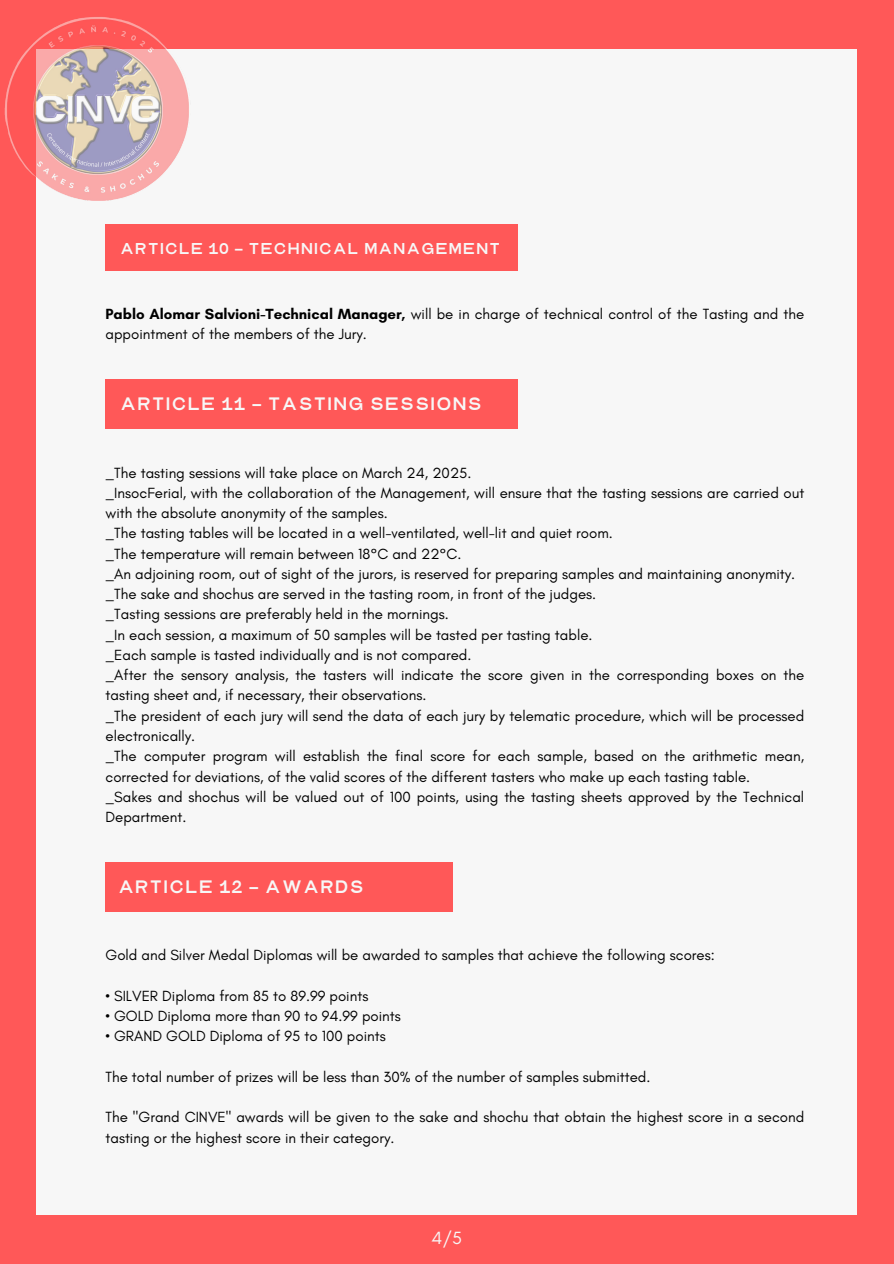
<style>
.page{position:relative;width:894px;height:1264px;background:#fff}
.page>*{position:absolute;margin:0;border:0;box-sizing:border-box;transform-origin:0 0}
.t1{font:700 18px "Stavok Grotesque";color:#f7f7f7}
.t2{font:18px "Glacial Indifference";color:#f7f7f7}
.t3{font:700 15.75px "Stavok Grotesque";color:#f7f7f7}
.t4{font:15px/20.2px "Glacial Indifference";color:#000}
.s1{font-weight:700}
</style>
<div class="page">
<div style="left:0;top:0;width:893px;height:1263px;background:#ff5858"></div>
<div style="left:37px;top:49px;width:819px;height:1165px;background:#f7f7f7"></div>
<img style="left:4px;top:17px;width:185px;height:189px">
<div style="left:105px;top:379px;width:413px;height:50px;background:#ff5858"></div>
<div style="left:105px;top:223px;width:412px;height:47px;background:#ff5858"></div>
<div style="left:105px;top:861px;width:348px;height:50px;background:#ff5858"></div>
<p class="t3" style="left:120px;top:238px;width:382px">ARTICLE 10 - TECHNICAL MANAGEMENT</p>
<p class="t4" style="left:105px;top:304px;width:700px"><span class="s1">Pablo Alomar Salvioni-Technical Manager,</span> will be in charge of technical control of the Tasting and the appointment of the members of the Jury.</p>
<p class="t1" style="left:120px;top:392px;width:364px">ARTICLE 11 - TASTING SESSIONS</p>
<h3 class="t4" style="left:105px;top:462px;width:367px">_The tasting sessions will take place on March 24, 2025.</h3>
<p class="t4" style="left:105px;top:482px;width:700px">_InsocFerial, with the collaboration of the Management, will ensure that the tasting sessions are carried out with the absolute anonymity of the samples.</p>
<h1 class="t4" style="left:105px;top:523px;width:508px">_The tasting tables will be located in a well-ventilated, well-lit and quiet room.</h1>
<p class="t4" style="left:105px;top:543px;width:357px">_The temperature will remain between 18°C and 22°C.</p>
<p class="t4" style="left:105px;top:563px;width:691px">_An adjoining room, out of sight of the jurors, is reserved for preparing samples and maintaining anonymity.</p>
<p class="t4" style="left:105px;top:583px;width:492px">_The sake and shochus are served in the tasting room, in front of the judges.</p>
<p class="t4" style="left:105px;top:604px;width:345px">_Tasting sessions are preferably held in the mornings.</p>
<p class="t4" style="left:105px;top:624px;width:488px">_In each session, a maximum of 50 samples will be tasted per tasting table.</p>
<p class="t4" style="left:105px;top:644px;width:367px">_Each sample is tasted individually and is not compared.</p>
<p class="t4" style="left:105px;top:664px;width:700px">_After the sensory analysis, the tasters will indicate the score given in the corresponding boxes on the tasting sheet and, if necessary, their observations.</p>
<p class="t4" style="left:105px;top:705px;width:700px">_The president of each jury will send the data of each jury by telematic procedure, which will be processed electronically.</p>
<p class="t4" style="left:105px;top:745px;width:700px">_The computer program will establish the final score for each sample, based on the arithmetic mean, corrected for deviations, of the valid scores of the different tasters who make up each tasting table.</p>
<p class="t4" style="left:105px;top:786px;width:700px">_Sakes and shochus will be valued out of 100 points, using the tasting sheets approved by the Technical<br>Department.</p>
<h1 class="t1" style="left:118px;top:874px;width:248px">ARTICLE 12 - AWARDS</h1>
<p class="t4" style="left:105px;top:944px;width:610px">Gold and Silver Medal Diplomas will be awarded to samples that achieve the following scores:</p>
<p class="t4" style="left:105px;top:985px;width:264px">• SILVER Diploma from 85 to 89.99 points</p>
<p class="t4" style="left:105px;top:1005px;width:297px">• GOLD Diploma more than 90 to 94.99 points</p>
<p class="t4" style="left:105px;top:1025px;width:282px">• GRAND GOLD Diploma of 95 to 100 points</p>
<p class="t4" style="left:105px;top:1066px;width:546px">The total number of prizes will be less than 30% of the number of samples submitted.</p>
<p class="t4" style="left:105px;top:1106px;width:700px">The "Grand CINVE" awards will be given to the sake and shochu that obtain the highest score in a second tasting or the highest score in their category.</p>
<p class="t2" style="left:431px;top:1226px;width:32px">4/5</p>
</div>
